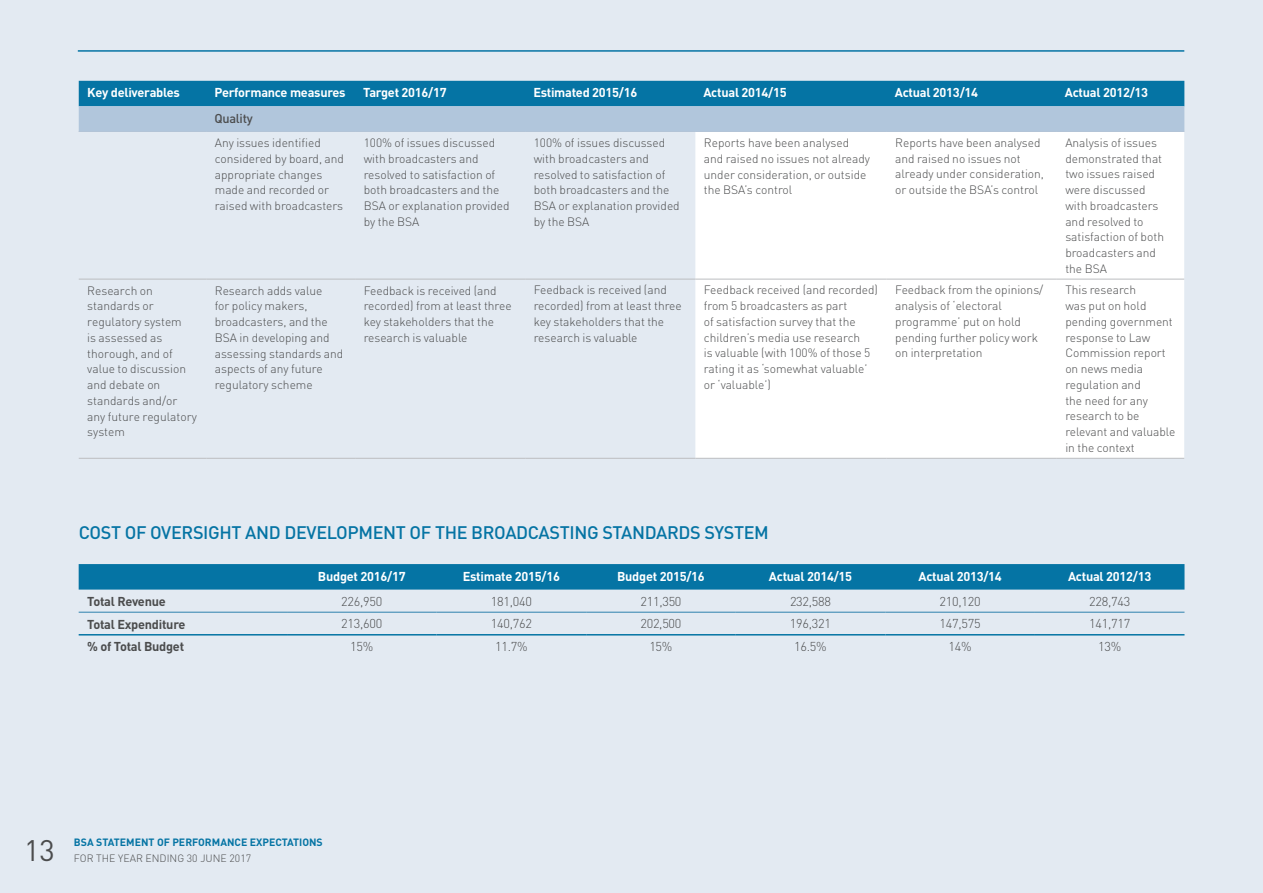
<style>
.page{position:relative;width:1263px;height:893px;background:#e3eaf2}
.page>*{position:absolute;margin:0;border:0;box-sizing:border-box;transform-origin:0 0}
.t1{font:29.4px "DIN";color:#4b4c4d}
.t2{font:500 18px "DIN";letter-spacing:-.02em;color:#0574a4}
.t3{font:700 12.75px "DIN";letter-spacing:-.02em;color:#fff}
.t4{font:300 12.75px "DIN";letter-spacing:-.02em;color:#4b4c4d}
.t5{font:700 12.75px "DIN";letter-spacing:-.02em;color:#4b4c4d}
.t6{font:500 12.75px "DIN";letter-spacing:-.02em;color:#4b4c4d}
.t7{font:300 12px/15.8px "DIN";color:#4b4c4d}
.t8{font:700 10.5px "DIN";color:#0574a4}
.t9{font:300 10.5px "DIN";color:#4b4c4d}
</style>
<div class="page">
<hr style="left:78px;top:50px;width:1106px;height:2px;background:#0574a4">
<div style="left:695px;top:132px;width:489px;height:326px;background:#fff"></div>
<hr style="left:79px;top:279px;width:127px;height:1px;background:#bcbdc0">
<hr style="left:206px;top:279px;width:149px;height:1px;background:#bcbdc0">
<hr style="left:355px;top:279px;width:170px;height:1px;background:#bcbdc0">
<hr style="left:525px;top:279px;width:170px;height:1px;background:#bcbdc0">
<hr style="left:695px;top:279px;width:192px;height:1px;background:#bcbdc0">
<hr style="left:887px;top:279px;width:170px;height:1px;background:#bcbdc0">
<hr style="left:1057px;top:279px;width:127px;height:1px;background:#bcbdc0">
<hr style="left:79px;top:458px;width:127px;height:1px;background:#bcbdc0">
<hr style="left:206px;top:458px;width:149px;height:1px;background:#bcbdc0">
<hr style="left:355px;top:458px;width:170px;height:1px;background:#bcbdc0">
<hr style="left:525px;top:458px;width:170px;height:1px;background:#bcbdc0">
<hr style="left:695px;top:458px;width:192px;height:1px;background:#bcbdc0">
<hr style="left:887px;top:458px;width:170px;height:1px;background:#bcbdc0">
<hr style="left:1057px;top:458px;width:127px;height:1px;background:#bcbdc0">
<svg style="left:79px;top:81px;width:1105px;height:51px;background:#5c9dc0"></svg>
<svg style="left:79px;top:564px;width:1105px;height:26px;background:#0976a5"></svg>
<hr style="left:79px;top:634px;width:208px;height:1px;background:#0574a4">
<hr style="left:287px;top:634px;width:150px;height:1px;background:#0574a4">
<hr style="left:437px;top:634px;width:149px;height:1px;background:#0574a4">
<hr style="left:586px;top:634px;width:150px;height:1px;background:#0574a4">
<hr style="left:736px;top:634px;width:149px;height:1px;background:#0574a4">
<hr style="left:885px;top:634px;width:150px;height:1px;background:#0574a4">
<hr style="left:1035px;top:634px;width:149px;height:1px;background:#0574a4">
<hr style="left:79px;top:612px;width:208px;height:1px;background:#2e82ad">
<hr style="left:287px;top:612px;width:150px;height:1px;background:#2e82ad">
<hr style="left:437px;top:612px;width:149px;height:1px;background:#2e82ad">
<hr style="left:586px;top:612px;width:150px;height:1px;background:#2e82ad">
<hr style="left:736px;top:612px;width:149px;height:1px;background:#2e82ad">
<hr style="left:885px;top:612px;width:150px;height:1px;background:#2e82ad">
<hr style="left:1035px;top:612px;width:149px;height:1px;background:#2e82ad">
<p class="t3" style="left:87px;top:84px;width:94px">Key deliverables</p>
<p class="t3" style="left:214px;top:84px;width:133px">Performance measures</p>
<p class="t3" style="left:363px;top:84px;width:85px">Target 2016/17</p>
<p class="t3" style="left:533px;top:84px;width:106px">Estimated 2015/16</p>
<p class="t3" style="left:703px;top:84px;width:85px">Actual 2014/15</p>
<p class="t3" style="left:895px;top:84px;width:85px">Actual 2013/14</p>
<p class="t3" style="left:1065px;top:84px;width:85px">Actual 2012/13</p>
<p class="t6" style="left:214px;top:110px;width:40px">Quality</p>
<p class="t7" style="left:215px;top:135px;width:131px">Any issues identified considered by board, and appropriate changes made and recorded or raised with broadcasters</p>
<p class="t7" style="left:364px;top:135px;width:148px">100% of issues discussed with broadcasters and resolved to satisfaction of both broadcasters and the<br>BSA or explanation provided by the BSA</p>
<p class="t7" style="left:534px;top:135px;width:148px">100% of issues discussed with broadcasters and resolved to satisfaction of both broadcasters and the<br>BSA or explanation provided by the BSA</p>
<p class="t7" style="left:704px;top:135px;width:168px">Reports have been analysed and raised no issues not already under consideration, or outside the BSA’s control</p>
<p class="t7" style="left:895px;top:135px;width:150px">Reports have been analysed and raised no issues not already under consideration, or outside the BSA’s control</p>
<p class="t7" style="left:1065px;top:135px;width:100px">Analysis of issues demonstrated that two issues raised were discussed with broadcasters and resolved to satisfaction of both broadcasters and the BSA</p>
<p class="t7" style="left:87px;top:282px;width:111px">Research on standards or regulatory system<br>is assessed as thorough, and of value to discussion and debate on standards and/or any future regulatory system</p>
<p class="t7" style="left:215px;top:282px;width:130px">Research adds value<br>for policy makers, broadcasters, and the<br>BSA in developing and assessing standards and aspects of any future regulatory scheme</p>
<p class="t7" style="left:364px;top:282px;width:149px">Feedback is received (and recorded) from at least three key stakeholders that the research is valuable</p>
<p class="t7" style="left:534px;top:282px;width:149px">Feedback is received (and recorded) from at least three key stakeholders that the research is valuable</p>
<p class="t7" style="left:704px;top:282px;width:176px">Feedback received (and recorded) from 5 broadcasters as part<br>of satisfaction survey that the children’s media use research<br>is valuable (with 100% of those 5 rating it as ‘somewhat valuable’ or ‘valuable’)</p>
<p class="t7" style="left:895px;top:282px;width:150px">Feedback from the opinions/ analysis of ‘electoral programme’ put on hold pending further policy work on interpretation</p>
<p class="t7" style="left:1065px;top:282px;width:112px">This research<br>was put on hold pending government response to Law<br>Commission report on news media regulation and<br>the need for any research to be relevant and valuable in the context</p>
<h2 class="t2" style="left:79px;top:521px;width:692px">COST OF OVERSIGHT AND DEVELOPMENT OF THE BROADCASTING STANDARDS SYSTEM</h2>
<p class="t3" style="left:318px;top:568px;width:89px">Budget 2016/17</p>
<p class="t3" style="left:463px;top:568px;width:99px">Estimate 2015/16</p>
<p class="t3" style="left:617px;top:568px;width:89px">Budget 2015/16</p>
<p class="t3" style="left:769px;top:568px;width:85px">Actual 2014/15</p>
<p class="t3" style="left:918px;top:568px;width:85px">Actual 2013/14</p>
<p class="t3" style="left:1068px;top:568px;width:85px">Actual 2012/13</p>
<p class="t5" style="left:87px;top:593px;width:80px">Total Revenue</p>
<p class="t4" style="left:341px;top:593px;width:43px">226,950</p>
<p class="t4" style="left:491px;top:593px;width:43px">181,040</p>
<p class="t4" style="left:640px;top:593px;width:43px">211,350</p>
<p class="t4" style="left:790px;top:593px;width:43px">232,588</p>
<p class="t4" style="left:939px;top:593px;width:43px">210,120</p>
<p class="t4" style="left:1089px;top:593px;width:43px">228,743</p>
<p class="t5" style="left:87px;top:616px;width:100px">Total Expenditure</p>
<p class="t4" style="left:341px;top:616px;width:43px">213,600</p>
<p class="t4" style="left:491px;top:616px;width:43px">140,762</p>
<p class="t4" style="left:640px;top:616px;width:43px">202,500</p>
<p class="t4" style="left:790px;top:616px;width:43px">196,321</p>
<p class="t4" style="left:939px;top:616px;width:43px">147,575</p>
<p class="t4" style="left:1089px;top:616px;width:43px">141,717</p>
<p class="t5" style="left:87px;top:638px;width:99px">% of Total Budget</p>
<p class="t4" style="left:350px;top:639px;width:25px">15%</p>
<p class="t4" style="left:495px;top:639px;width:34px">11.7%</p>
<p class="t4" style="left:649px;top:639px;width:25px">15%</p>
<p class="t4" style="left:794px;top:639px;width:34px">16.5%</p>
<p class="t4" style="left:948px;top:639px;width:25px">14%</p>
<p class="t4" style="left:1098px;top:639px;width:25px">13%</p>
<h1 class="t1" style="left:24px;top:832px;width:32px">13</h1>
<p class="t8" style="left:74px;top:835px;width:250px">BSA STATEMENT OF PERFORMANCE EXPECTATIONS</p>
<p class="t9" style="left:74px;top:852px;width:179px">FOR THE YEAR ENDING 30 JUNE 2017</p>
</div>
